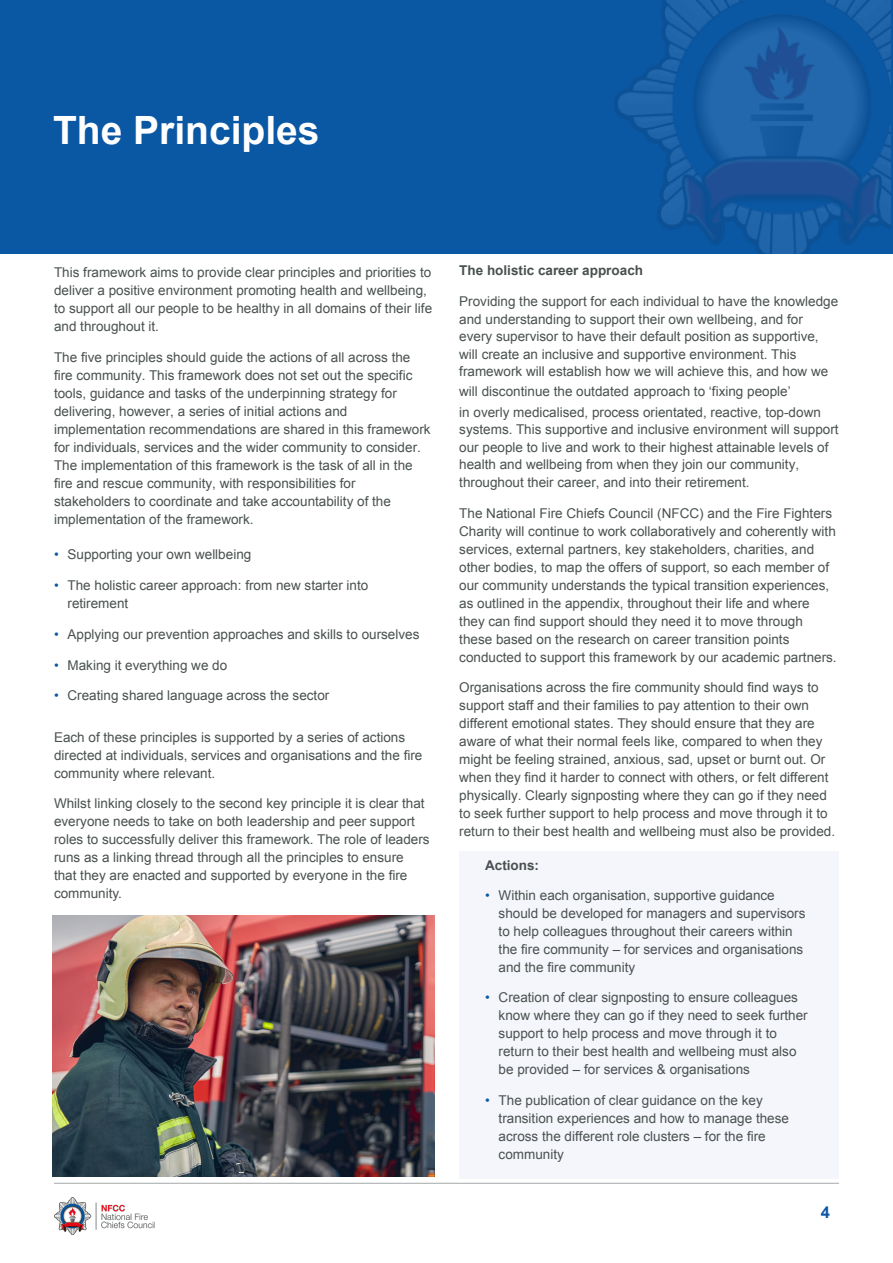
<style>
.page{position:relative;width:893px;height:1263px;background:#fff}
.page>*{position:absolute;margin:0;border:0;box-sizing:border-box;transform-origin:0 0}
.t1{font:700 39px "Arial";color:#fff}
.t2{font:700 16.5px "Arial";color:#0a57a3}
.t3{font:13.5px/18px "Arial";color:#49514f}
.t4{font:700 13.5px "Arial";color:#49514f}
.s1{color:#0a57a3}
</style>
<div class="page">
<hr style="left:54px;top:1183px;width:785px;height:1px;background:#49514f">
<img style="left:54px;top:1197px;width:101px;height:37px">
<div style="left:459px;top:851px;width:380px;height:327px;background:#f5f6fb"></div>
<img style="left:52px;top:916px;width:383px;height:261px">
<div style="left:0;top:0;width:893px;height:254px;background:#0a57a3"></div>
<img style="left:614px;top:0;width:277px;height:254px">
<h1 class="t1" style="left:53px;top:103px;width:268px">The Principles</h1>
<p class="t3" style="left:54px;top:263px;width:380px">This framework aims to provide clear principles and priorities to deliver a positive environment promoting health and wellbeing, to support all our people to be healthy in all domains of their life and throughout it.</p>
<p class="t3" style="left:54px;top:348px;width:378px">The five principles should guide the actions of all across the fire community. This framework does not set out the specific tools, guidance and tasks of the underpinning strategy for delivering, however, a series of initial actions and implementation recommendations are shared in this framework for individuals, services and the wider community to consider.<br>The implementation of this framework is the task of all in the fire and rescue community, with responsibilities for stakeholders to coordinate and take accountability of the implementation of the framework.</p>
<p class="t3" style="left:54px;top:546px;width:199px"><span class="s1">•</span> Supporting your own wellbeing</p>
<p class="t3" style="left:68px;top:576px;width:302px;text-indent:-14px"><span class="s1">•</span> The holistic career approach: from new starter into retirement</p>
<p class="t3" style="left:54px;top:625px;width:367px"><span class="s1">•</span> Applying our prevention approaches and skills to ourselves</p>
<p class="t3" style="left:54px;top:656px;width:175px"><span class="s1">•</span> Making it everything we do</p>
<p class="t3" style="left:54px;top:687px;width:277px"><span class="s1">•</span> Creating shared language across the sector</p>
<p class="t3" style="left:54px;top:728px;width:370px">Each of these principles is supported by a series of actions directed at individuals, services and organisations and the fire community where relevant.</p>
<p class="t3" style="left:54px;top:795px;width:377px">Whilst linking closely to the second key principle it is clear that everyone needs to take on both leadership and peer support roles to successfully deliver this framework. The role of leaders runs as a linking thread through all the principles to ensure<br>that they are enacted and supported by everyone in the fire community.</p>
<p class="t4" style="left:459px;top:261px;width:185px">The holistic career approach</p>
<p class="t3" style="left:459px;top:293px;width:380px;line-height:17.5px">Providing the support for each individual to have the knowledge and understanding to support their own wellbeing, and for every supervisor to have their default position as supportive, will create an inclusive and supportive environment. This framework will establish how we will achieve this, and how we</p>
<p class="t3" style="left:459px;top:381px;width:363px;line-height:20.9px">will discontinue the outdated approach to ‘fixing people’<br>in overly medicalised, process orientated, reactive, top-down</p>
<p class="t3" style="left:459px;top:421px;width:381px;line-height:17.5px">systems. This supportive and inclusive environment will support our people to live and work to their highest attainable levels of health and wellbeing from when they join our community, throughout their career, and into their retirement.</p>
<p class="t3" style="left:459px;top:504px;width:379px">The National Fire Chiefs Council (NFCC) and the Fire Fighters Charity will continue to work collaboratively and coherently with services, external partners, key stakeholders, charities, and other bodies, to map the offers of support, so each member of our community understands the typical transition experiences, as outlined in the appendix, throughout their life and where they can find support should they need it to move through these based on the research on career transition points conducted to support this framework by our academic partners.</p>
<p class="t3" style="left:459px;top:679px;width:377px">Organisations across the fire community should find ways to support staff and their families to pay attention to their own different emotional states. They should ensure that they are aware of what their normal feels like, compared to when they might be feeling strained, anxious, sad, upset or burnt out. Or when they find it harder to connect with others, or felt different physically. Clearly signposting where they can go if they need to seek further support to help process and move through it to return to their best health and wellbeing must also be provided.</p>
<p class="t4" style="left:485px;top:856px;width:55px">Actions:</p>
<p class="t3" style="left:499px;top:886px;width:308px;text-indent:-14px"><span class="s1">•</span> Within each organisation, supportive guidance should be developed for managers and supervisors to help colleagues throughout their careers within the fire community – for services and organisations and the fire community</p>
<p class="t3" style="left:499px;top:989px;width:311px;text-indent:-14px"><span class="s1">•</span> Creation of clear signposting to ensure colleagues know where they can go if they need to seek further support to help process and move through it to return to their best health and wellbeing must also be provided – for services &amp; organisations</p>
<p class="t3" style="left:499px;top:1091px;width:292px;text-indent:-14px"><span class="s1">•</span> The publication of clear guidance on the key transition experiences and how to manage these across the different role clusters – for the fire community</p>
<p class="t2" style="left:821px;top:1201px;width:11px">4</p>
</div>
